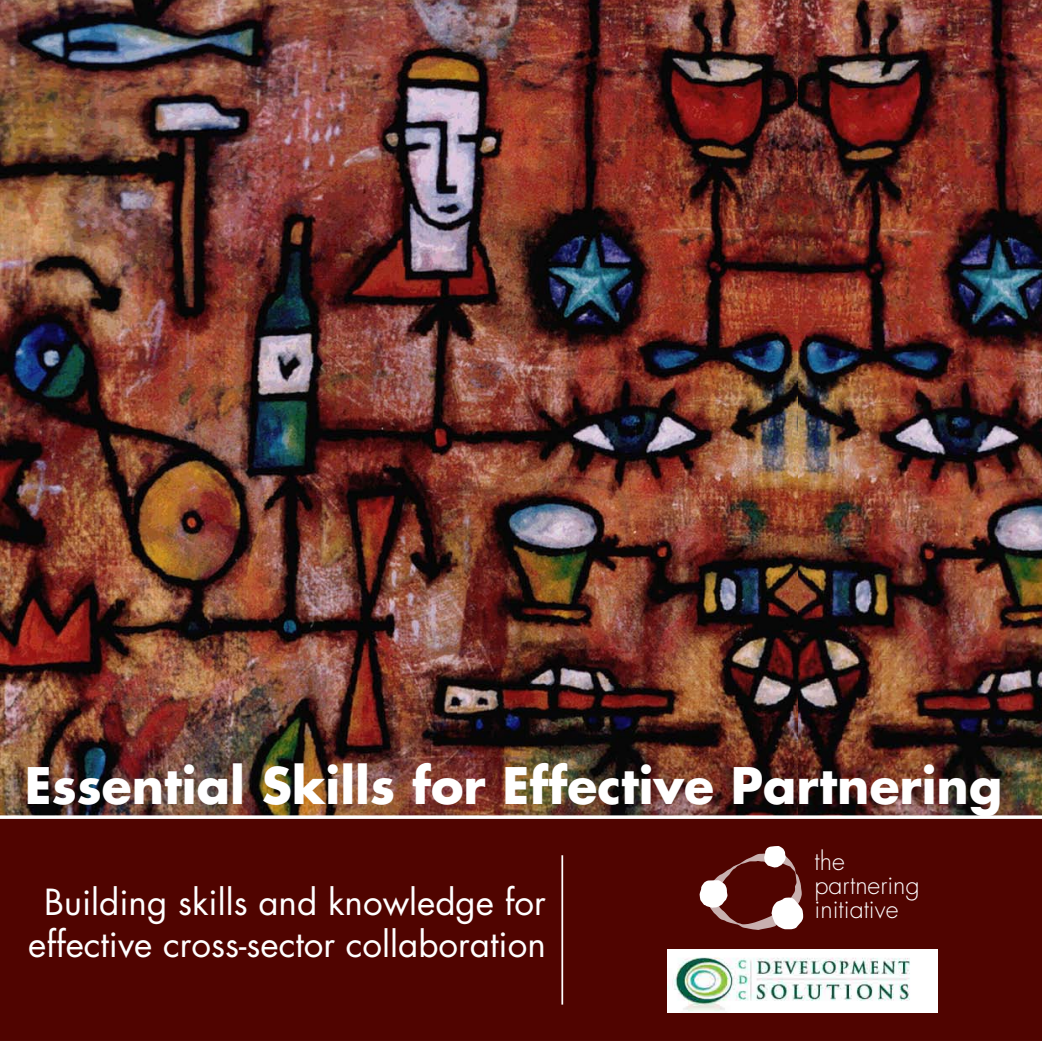
<style>
.page{position:relative;width:1042px;height:1042px;background:#fff}
.page>*{position:absolute;margin:0;border:0;box-sizing:border-box;transform-origin:0 0}
.t1{font:700 49px "Futura Std";color:#fff}
.t2{font:35px/42px "Futura Std";color:#fff;text-align:center}
.t3{font:300 25.03px/23.6px "Futura Std";color:#fff}
</style>
<div class="page">
<img style="left:797px;top:0;width:245px;height:815px">
<img style="left:0;top:0;width:797px;height:815px">
<div style="left:0;top:815px;width:1042px;height:226px;background:#500400"></div>
<svg style="left:699px;top:845px;width:104px;height:85px"></svg>
<hr style="left:561px;top:855px;width:2px;height:149px;background:#fff">
<img style="left:667px;top:950px;width:271px;height:62px">
<h1 class="t1" style="left:25px;top:753px;width:979px">Essential Skills for Effective Partnering</h1>
<p class="t3" style="left:814px;top:850px;width:107px">the partnering initiative</p>
<p class="t2" style="left:28px;top:881px;width:519px">Building skills and knowledge for effective cross-sector collaboration</p>
</div>
